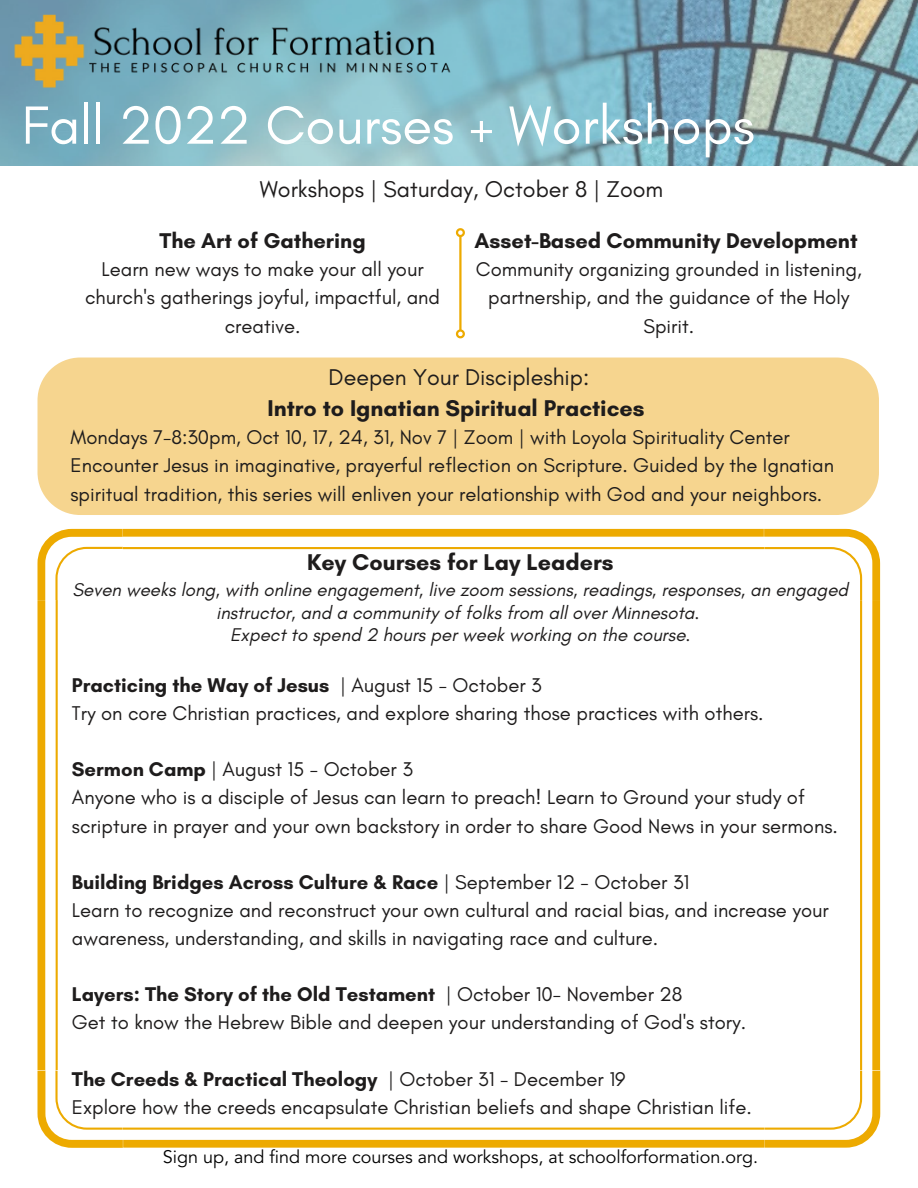
<style>
.page{position:relative;width:918px;height:1188px;background:#fff}
.page>*{position:absolute;margin:0;border:0;box-sizing:border-box;transform-origin:0 0}
.t1{font:54.75px "Glacial Indifference";color:#fff}
.t2{font:700 23.25px "Glacial Indifference";color:#1e1c1c}
.t3{font:23.25px "Glacial Indifference";color:#1e1c1c}
.t4{font:700 21.75px "Glacial Indifference";color:#1e1c1c}
.t5{font:20.25px/28.2px "Glacial Indifference";color:#1e1c1c}
.t6{font:italic 18.75px/22.5px "Glacial Indifference";color:#1e1c1c;text-align:center}
.t7{font:18px "Avenir LT Std";color:#000}
.s1{font-weight:700}
</style>
<div class="page">
<img style="left:0;top:0;width:918px;height:166px">
<img style="left:6px;top:0;width:453px;height:99px">
<div style="left:38px;top:358px;width:841px;height:157px;background:#f6d58f"></div>
<hr style="left:459px;top:237px;width:3px;height:93px;background:#edaa00">
<svg style="left:455px;top:328px;width:10px;height:11px"></svg>
<svg style="left:455px;top:228px;width:10px;height:11px"></svg>
<svg style="left:38px;top:529px;width:842px;height:619px"></svg>
<h1 class="t1" style="left:22px;top:92px;width:735px">Fall 2022 Courses + Workshops</h1>
<p class="t3" style="left:260px;top:175px;width:405px">Workshops | Saturday, October 8 | Zoom</p>
<p class="t4" style="left:159px;top:228px;width:208px">The Art of Gathering</p>
<p class="t5" style="left:85px;top:255px;width:357px;text-align:center">Learn new ways to make your all your church's gatherings joyful, impactful, and creative.</p>
<p class="t4" style="left:475px;top:228px;width:385px">Asset-Based Community Development</p>
<p class="t5" style="left:476px;top:255px;width:387px;text-align:center">Community organizing grounded in listening, partnership, and the guidance of the Holy<br>Spirit.</p>
<p class="t3" style="left:329px;top:363px;width:262px">Deepen Your Discipleship:</p>
<p class="t2" style="left:267px;top:394px;width:379px">Intro to Ignatian Spiritual Practices</p>
<p class="t5" style="left:70px;top:423px;width:765px">Mondays 7-8:30pm, Oct 10, 17, 24, 31, Nov 7 | Zoom | with Loyola Spirituality Center<br>Encounter Jesus in imaginative, prayerful reflection on Scripture. Guided by the Ignatian spiritual tradition, this series will enliven your relationship with God and your neighbors.</p>
<p class="t2" style="left:307px;top:548px;width:308px">Key Courses for Lay Leaders</p>
<p class="t6" style="left:72px;top:579px;width:777px">Seven weeks long, with online engagement, live zoom sessions, readings, responses, an engaged instructor, and a community of folks from all over Minnesota.<br>Expect to spend 2 hours per week working on the course.</p>
<p class="t5" style="left:72px;top:671px;width:693px"><span class="s1">Practicing the Way of Jesus</span> | August 15 - October 3<br>Try on core Christian practices, and explore sharing those practices with others.</p>
<p class="t5" style="left:72px;top:755px;width:768px"><span class="s1">Sermon Camp</span> | August 15 - October 3<br>Anyone who is a disciple of Jesus can learn to preach! Learn to Ground your study of scripture in prayer and your own backstory in order to share Good News in your sermons.</p>
<p class="t5" style="left:72px;top:868px;width:758px"><span class="s1">Building Bridges Across Culture &amp; Race</span> | September 12 - October 31<br>Learn to recognize and reconstruct your own cultural and racial bias, and increase your awareness, understanding, and skills in navigating race and culture.</p>
<p class="t5" style="left:72px;top:980px;width:676px"><span class="s1">Layers: The Story of the Old Testament</span> | October 10- November 28<br>Get to know the Hebrew Bible and deepen your understanding of God's story.</p>
<p class="t5" style="left:72px;top:1065px;width:682px"><span class="s1">The Creeds &amp; Practical Theology</span> | October 31 - December 19<br>Explore how the creeds encapsulate Christian beliefs and shape Christian life.</p>
<p class="t7" style="left:163px;top:1149px;width:597px">Sign up, and find more courses and workshops, at schoolforformation.org.</p>
</div>
